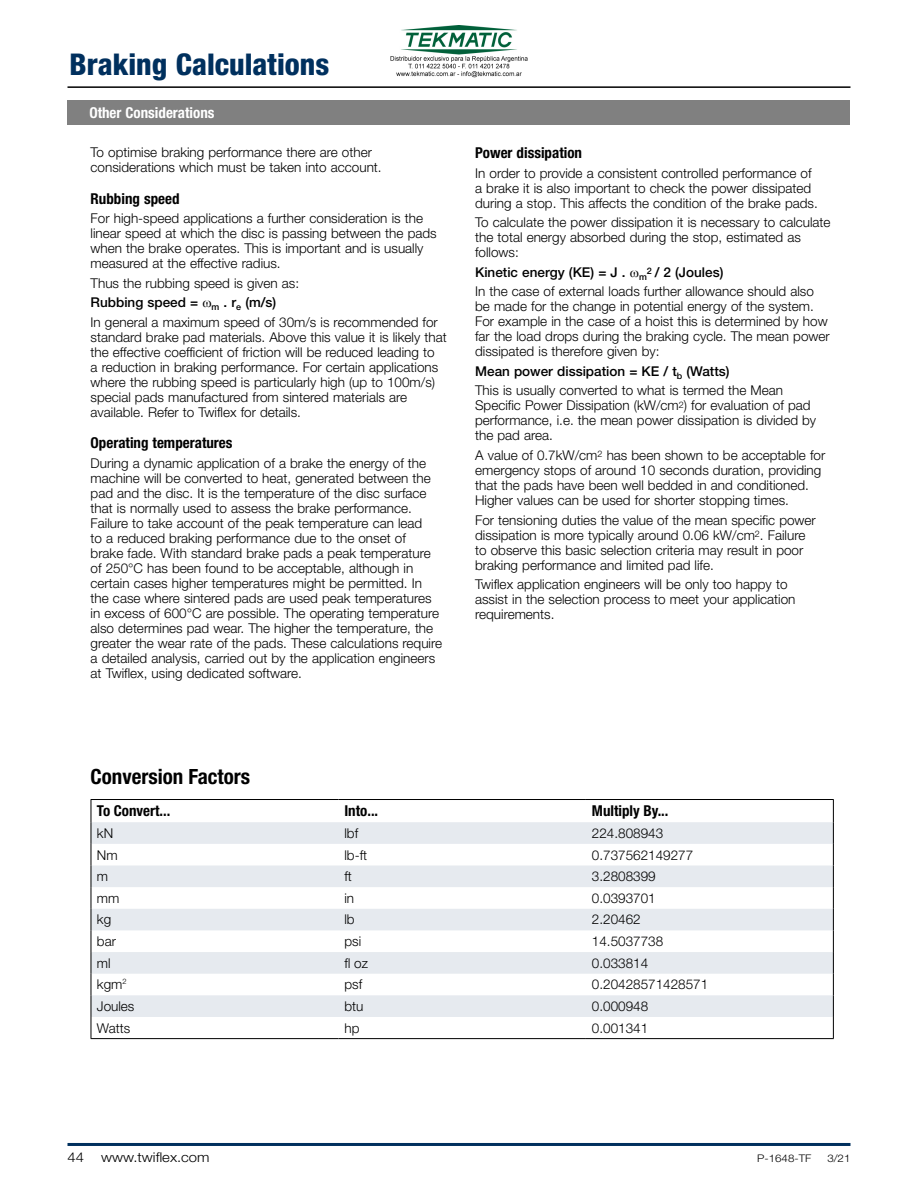
<style>
.page{position:relative;width:918px;height:1188px;background:#fff}
.page>*{position:absolute;margin:0;border:0;box-sizing:border-box;transform-origin:0 0}
.t1{font:800 condensed 30px "Helvetica Neue LT Std";color:#00305e}
.t2{font:700 condensed 21px "Helvetica Neue LT Std";color:#000}
.t3{font:700 condensed 15px "Helvetica Neue LT Std";color:#000}
.t4{font:700 condensed 15px "Helvetica Neue LT Std";color:#fff}
.t5{font:300 13.5px/15px "Helvetica Neue LT Std";color:#000}
.t6{font:300 13.5px "Helvetica Neue LT Std";color:#000;scale:1.1 1}
.t7{font:300 10.5px "Helvetica Neue LT Std";color:#000;scale:1.1 1}
.s1{font-weight:500}
</style>
<div class="page">
<hr style="left:68px;top:86px;width:782px;height:2px;background:#000">
<hr style="left:68px;top:1143px;width:782px;height:3px;background:#00305e">
<div style="left:68px;top:100px;width:782px;height:24px;background:#808080"></div>
<svg style="left:92px;top:822px;width:741px;height:195px;fill:#e6eaef"></svg>
<hr style="left:91px;top:799px;width:247px;height:1px;background:#000">
<hr style="left:338px;top:799px;width:248px;height:1px;background:#000">
<hr style="left:586px;top:799px;width:248px;height:1px;background:#000">
<svg style="left:91px;top:800px;width:1px;height:238px"></svg>
<svg style="left:833px;top:800px;width:1px;height:238px"></svg>
<hr style="left:91px;top:1038px;width:247px;height:1px;background:#000">
<hr style="left:338px;top:1038px;width:248px;height:1px;background:#000">
<hr style="left:586px;top:1038px;width:248px;height:1px;background:#000">
<img style="left:390px;top:26px;width:138px;height:52px">
<h1 class="t1" style="left:70px;top:46px;width:261px">Braking Calculations</h1>
<p class="t4" style="left:89px;top:103px;width:127px">Other Considerations</p>
<p class="t5" style="left:91px;top:145px;width:293px">To optimise braking performance there are other considerations which must be taken into account.</p>
<p class="t3" style="left:91px;top:189px;width:90px">Rubbing speed</p>
<p class="t5" style="left:91px;top:211px;width:348px">For high-speed applications a further consideration is the linear speed at which the disc is passing between the pads when the brake operates. This is important and is usually measured at the effective radius.</p>
<p class="t5" style="left:91px;top:273px;width:349px;line-height:19.5px">Thus the rubbing speed is given as:<br><span class="s1">Rubbing speed =</span> <sub>m</sub> <span class="s1">. r</span><sub>e</sub> <span class="s1">(m/s)<br></span>In general a maximum speed of 30m/s is recommended for</p>
<p class="t5" style="left:91px;top:329px;width:358px">standard brake pad materials. Above this value it is likely that the effective coefficient of friction will be reduced leading to<br>a reduction in braking performance. For certain applications where the rubbing speed is particularly high (up to 100m/s) special pads manufactured from sintered materials are available. Refer to Twiflex for details.</p>
<p class="t3" style="left:91px;top:434px;width:143px">Operating temperatures</p>
<p class="t5" style="left:91px;top:455px;width:353px">During a dynamic application of a brake the energy of the machine will be converted to heat, generated between the pad and the disc. It is the temperature of the disc surface that is normally used to assess the brake performance.<br>Failure to take account of the peak temperature can lead<br>to a reduced braking performance due to the onset of<br>brake fade. With standard brake pads a peak temperature of 250°C has been found to be acceptable, although in certain cases higher temperatures might be permitted. In the case where sintered pads are used peak temperatures in excess of 600°C are possible. The operating temperature also determines pad wear. The higher the temperature, the greater the wear rate of the pads. These calculations require a detailed analysis, carried out by the application engineers at Twiflex, using dedicated software.</p>
<p class="t3" style="left:475px;top:144px;width:108px">Power dissipation</p>
<p class="t5" style="left:475px;top:165px;width:344px">In order to provide a consistent controlled performance of a brake it is also important to check the power dissipated during a stop. This affects the condition of the brake pads.</p>
<p class="t5" style="left:475px;top:215px;width:357px">To calculate the power dissipation it is necessary to calculate the total energy absorbed during the stop, estimated as follows:</p>
<p class="t5" style="left:475px;top:262px;width:340px;line-height:19.5px"><span class="s1">Kinetic energy (KE) = J .</span> <sub>m</sub><sup>2</sup> <span class="s1">/ 2 (Joules)<br></span>In the case of external loads further allowance should also</p>
<p class="t5" style="left:475px;top:299px;width:356px">be made for the change in potential energy of the system.<br>For example in the case of a hoist this is determined by how far the load drops during the braking cycle. The mean power dissipated is therefore given by:</p>
<p class="t5" style="left:475px;top:361px;width:309px;line-height:19.5px"><span class="s1">Mean power dissipation = KE / t</span><sub>b</sub> <span class="s1">(Watts)<br></span>This is usually converted to what is termed the Mean</p>
<p class="t5" style="left:475px;top:398px;width:343px">Specific Power Dissipation (kW/cm<sup>2</sup>) for evaluation of pad performance, i.e. the mean power dissipation is divided by the pad area.</p>
<p class="t5" style="left:475px;top:447px;width:352px">A value of 0.7kW/cm<sup>2</sup> has been shown to be acceptable for emergency stops of around 10 seconds duration, providing that the pads have been well bedded in and conditioned.<br>Higher values can be used for shorter stopping times.</p>
<p class="t5" style="left:475px;top:512px;width:342px">For tensioning duties the value of the mean specific power dissipation is more typically around 0.06 kW/cm<sup>2</sup>. Failure to observe this basic selection criteria may result in poor braking performance and limited pad life.</p>
<p class="t5" style="left:475px;top:577px;width:322px">Twiflex application engineers will be only too happy to assist in the selection process to meet your application requirements.</p>
<h2 class="t2" style="left:91px;top:764px;width:161px">Conversion Factors</h2>
<p class="t3" style="left:97px;top:802px;width:75px">To Convert...</p>
<p class="t3" style="left:344px;top:802px;width:35px">Into...</p>
<p class="t3" style="left:592px;top:802px;width:78px">Multiply By...</p>
<p class="t5" style="left:97px;top:825px;width:18px">kN</p>
<p class="t5" style="left:344px;top:825px;width:15px">lbf</p>
<p class="t5" style="left:592px;top:825px;width:73px">224.808943</p>
<p class="t5" style="left:97px;top:847px;width:22px">Nm</p>
<p class="t5" style="left:344px;top:847px;width:24px">lb-ft</p>
<p class="t5" style="left:592px;top:847px;width:103px">0.737562149277</p>
<p class="t5" style="left:97px;top:869px;width:13px">m</p>
<p class="t5" style="left:344px;top:869px;width:9px">ft</p>
<p class="t5" style="left:592px;top:869px;width:65px">3.2808399</p>
<p class="t5" style="left:97px;top:890px;width:24px">mm</p>
<p class="t5" style="left:344px;top:890px;width:11px">in</p>
<p class="t5" style="left:592px;top:890px;width:65px">0.0393701</p>
<p class="t5" style="left:97px;top:912px;width:16px">kg</p>
<p class="t5" style="left:344px;top:912px;width:12px">lb</p>
<p class="t5" style="left:592px;top:912px;width:50px">2.20462</p>
<p class="t5" style="left:97px;top:933px;width:21px">bar</p>
<p class="t5" style="left:344px;top:933px;width:18px">psi</p>
<p class="t5" style="left:592px;top:933px;width:73px">14.5037738</p>
<p class="t5" style="left:97px;top:955px;width:15px">ml</p>
<p class="t5" style="left:344px;top:955px;width:25px">fl oz</p>
<p class="t5" style="left:592px;top:955px;width:58px">0.033814</p>
<p class="t5" style="left:97px;top:977px;width:31px">kgm<sup>2</sup></p>
<p class="t5" style="left:344px;top:977px;width:19px">psf</p>
<p class="t5" style="left:592px;top:977px;width:118px">0.20428571428571</p>
<p class="t5" style="left:97px;top:998px;width:39px">Joules</p>
<p class="t5" style="left:344px;top:998px;width:20px">btu</p>
<p class="t5" style="left:592px;top:998px;width:58px">0.000948</p>
<p class="t5" style="left:97px;top:1020px;width:35px">Watts</p>
<p class="t5" style="left:344px;top:1020px;width:16px">hp</p>
<p class="t5" style="left:592px;top:1020px;width:58px">0.001341</p>
<p class="t6" style="left:68px;top:1149px;width:17px">44</p>
<p class="t6" style="left:101px;top:1149px;width:100px">www.twiflex.com</p>
<p class="t7" style="left:757px;top:1152px;width:51px">P-1648-TF</p>
<p class="t7" style="left:827px;top:1152px;width:23px">3/21</p>
</div>
